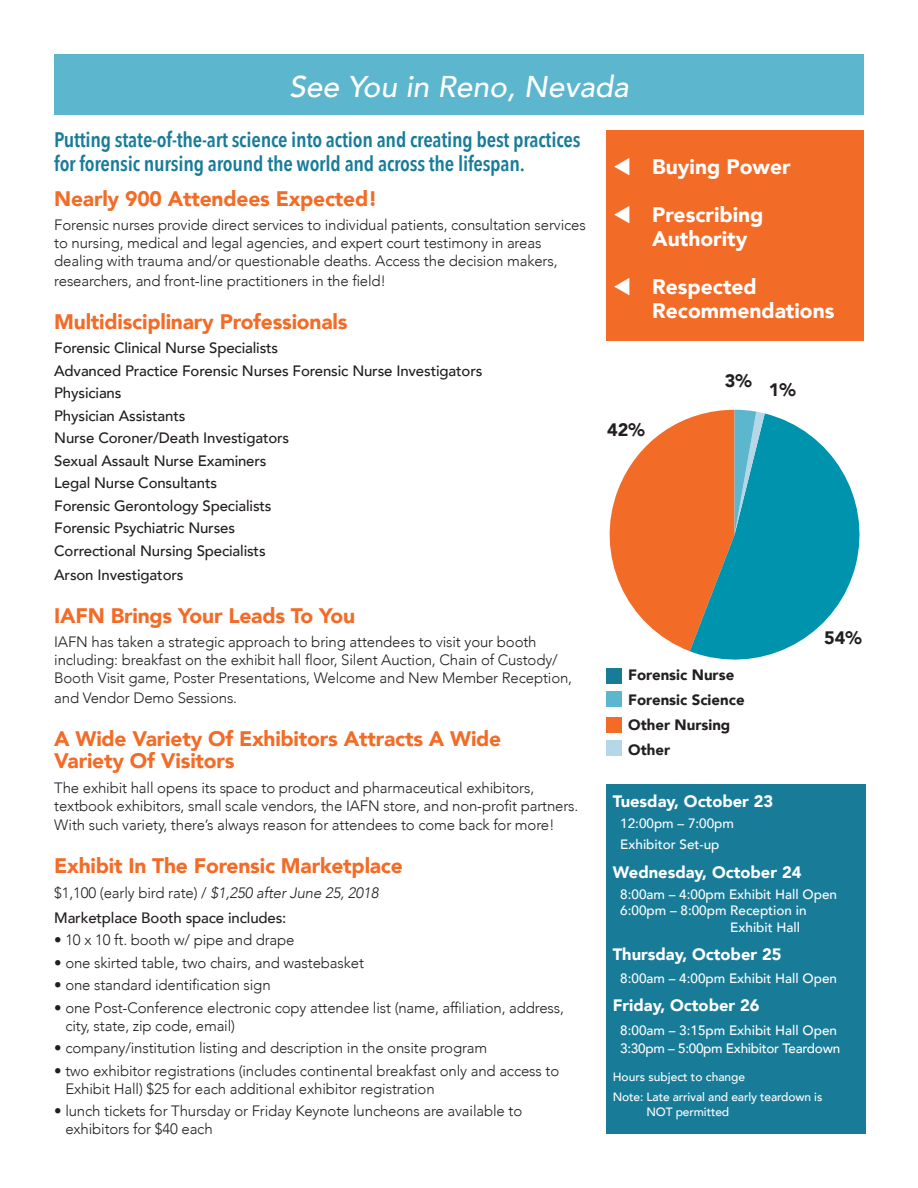
<style>
.page{position:relative;width:918px;height:1188px;background:#fff}
.page>*{position:absolute;margin:0;border:0;box-sizing:border-box;transform-origin:0 0}
.t1{font:italic 500 30px "Avenir";color:#fff}
.t2{font:900 21px/22.5px "Avenir";letter-spacing:-.01em;color:#f36c27}
.t3{font:600 21px/24px "Avenir Next Condensed";letter-spacing:-.01em;color:#187c99}
.t4{font:900 21px/24px "Avenir";color:#fff}
.t5{font:900 18px "Avenir";color:#231f20}
.t6{font:900 16.5px "Avenir";color:#fff}
.t7{font:300 15px/18px "Avenir";letter-spacing:-.01em;color:#231f20}
.t8{font:500 15px "Avenir";letter-spacing:-.01em;color:#231f20}
.t9{font:900 15px "Avenir";color:#231f20}
.t10{font:500 13.5px "Avenir";color:#fff}
.t11{font:500 13.5px/18px "Avenir";letter-spacing:-.02em;color:#fff}
.t12{font:500 12px/15px "Avenir";letter-spacing:-.01em;color:#fff}
.s1{font-style:italic}
</style>
<div class="page">
<div style="left:606px;top:784px;width:259px;height:350px;background:#187c99"></div>
<div style="left:54px;top:54px;width:810px;height:60px;background:#5bb6ce"></div>
<div style="left:606px;top:130px;width:258px;height:211px;background:#f36c27"></div>
<svg style="left:690px;top:413px;width:170px;height:247px;fill:#0093ad"></svg>
<svg style="left:609px;top:410px;width:156px;height:241px"></svg>
<div style="left:606px;top:668px;width:15px;height:15px;background:#187c99"></div>
<div style="left:606px;top:692px;width:15px;height:15px;background:#5bb6ce"></div>
<div style="left:606px;top:717px;width:15px;height:15px;background:#f36c27"></div>
<div style="left:606px;top:741px;width:15px;height:15px;background:#b5d7e7"></div>
<p class="t1" style="left:289px;top:69px;width:341px">See You in Reno, Nevada</p>
<p class="t3" style="left:54px;top:127px;width:528px">Putting state-of-the-art science into action and creating best practices for forensic nursing around the world and across the lifespan.</p>
<p class="t2" style="left:54px;top:186px;width:325px">Nearly 900 Attendees Expected!</p>
<p class="t7" style="left:54px;top:216px;width:533px">Forensic nurses provide direct services to individual patients, consultation services to nursing, medical and legal agencies, and expert court testimony in areas dealing with trauma and/or questionable deaths. Access the decision makers,</p>
<p class="t7" style="left:54px;top:272px;width:333px">researchers, and front-line practitioners in the field!</p>
<p class="t2" style="left:54px;top:309px;width:295px">Multidisciplinary Professionals</p>
<p class="t8" style="left:54px;top:335px;width:226px">Forensic Clinical Nurse Specialists</p>
<p class="t8" style="left:54px;top:358px;width:430px">Advanced Practice Forensic Nurses Forensic Nurse Investigators</p>
<p class="t8" style="left:54px;top:380px;width:69px">Physicians</p>
<p class="t8" style="left:54px;top:403px;width:133px">Physician Assistants</p>
<p class="t8" style="left:54px;top:425px;width:237px">Nurse Coroner/Death Investigators</p>
<p class="t8" style="left:54px;top:448px;width:214px">Sexual Assault Nurse Examiners</p>
<p class="t8" style="left:54px;top:470px;width:164px">Legal Nurse Consultants</p>
<p class="t8" style="left:54px;top:493px;width:219px">Forensic Gerontology Specialists</p>
<p class="t8" style="left:54px;top:515px;width:182px">Forensic Psychiatric Nurses</p>
<p class="t8" style="left:54px;top:538px;width:213px">Correctional Nursing Specialists</p>
<p class="t8" style="left:54px;top:562px;width:131px">Arson Investigators</p>
<p class="t2" style="left:54px;top:603px;width:302px">IAFN Brings Your Leads To You</p>
<p class="t7" style="left:54px;top:633px;width:519px">IAFN has taken a strategic approach to bring attendees to visit your booth including: breakfast on the exhibit hall floor, Silent Auction, Chain of Custody/<br>Booth Visit game, Poster Presentations, Welcome and New Member Reception,</p>
<p class="t7" style="left:54px;top:689px;width:184px">and Vendor Demo Sessions.</p>
<p class="t2" style="left:54px;top:726px;width:449px">A Wide Variety Of Exhibitors Attracts A Wide<br>Variety Of Visitors</p>
<p class="t7" style="left:54px;top:779px;width:526px">The exhibit hall opens its space to product and pharmaceutical exhibitors, textbook exhibitors, small scale vendors, the IAFN store, and non-profit partners.</p>
<p class="t7" style="left:54px;top:816px;width:502px">With such variety, there’s always reason for attendees to come back for more!</p>
<p class="t2" style="left:54px;top:854px;width:350px">Exhibit In The Forensic Marketplace</p>
<p class="t7" style="left:54px;top:884px;width:326px">$1,100 (early bird rate) / <span class="s1">$1,250 after June 25, 2018</span></p>
<p class="t8" style="left:54px;top:904px;width:234px">Marketplace Booth space includes:</p>
<p class="t7" style="left:54px;top:931px;width:242px">• 10 x 10 ft. booth w/ pipe and drape</p>
<p class="t7" style="left:54px;top:953px;width:311px">• one skirted table, two chairs, and wastebasket</p>
<p class="t7" style="left:54px;top:976px;width:218px">• one standard identification sign</p>
<p class="t7" style="left:65px;top:998px;width:500px;text-indent:-11px">• one Post-Conference electronic copy attendee list (name, affiliation, address, city, state, zip code, email)</p>
<p class="t7" style="left:54px;top:1039px;width:435px">• company/institution listing and description in the onsite program</p>
<p class="t7" style="left:65px;top:1061px;width:495px;text-indent:-11px">• two exhibitor registrations (includes continental breakfast only and access to<br>Exhibit Hall) $25 for each additional exhibitor registration</p>
<p class="t7" style="left:65px;top:1102px;width:458px;text-indent:-11px">• lunch tickets for Thursday or Friday Keynote luncheons are available to exhibitors for $40 each</p>
<p class="t4" style="left:613px;top:155px;width:179px">▼ Buying Power</p>
<p class="t4" style="left:652px;top:203px;width:113px;text-indent:-39px">▼ Prescribing<br>Authority</p>
<p class="t4" style="left:652px;top:275px;width:184px;text-indent:-39px">▼ Respected<br>Recommendations</p>
<p class="t5" style="left:607px;top:414px;width:39px">42%</p>
<p class="t5" style="left:725px;top:366px;width:28px">3%</p>
<p class="t5" style="left:769px;top:374px;width:28px">1%</p>
<p class="t9" style="left:628px;top:662px;width:108px">Forensic Nurse</p>
<p class="t9" style="left:628px;top:687px;width:118px">Forensic Science</p>
<p class="t9" style="left:628px;top:712px;width:104px">Other Nursing</p>
<p class="t9" style="left:628px;top:736px;width:43px">Other</p>
<p class="t5" style="left:824px;top:623px;width:39px">54%</p>
<p class="t6" style="left:613px;top:787px;width:162px">Tuesday, October 23</p>
<p class="t10" style="left:620px;top:812px;width:115px">12:00pm – 7:00pm</p>
<p class="t10" style="left:620px;top:833px;width:101px">Exhibitor Set-up</p>
<p class="t6" style="left:613px;top:858px;width:190px">Wednesday, October 24</p>
<p class="t10" style="left:620px;top:882px;width:218px">8:00am – 4:00pm Exhibit Hall Open</p>
<p class="t10" style="left:620px;top:899px;width:188px">6:00pm – 8:00pm Reception in</p>
<p class="t10" style="left:730px;top:915px;width:71px">Exhibit Hall</p>
<p class="t6" style="left:613px;top:940px;width:170px">Thursday, October 25</p>
<p class="t10" style="left:620px;top:966px;width:218px">8:00am – 4:00pm Exhibit Hall Open</p>
<p class="t6" style="left:613px;top:991px;width:148px">Friday, October 26</p>
<p class="t11" style="left:620px;top:1020px;width:221px">8:00am – 3:15pm Exhibit Hall Open<br>3:30pm – 5:00pm Exhibitor Teardown</p>
<p class="t12" style="left:613px;top:1069px;width:134px">Hours subject to change</p>
<p class="t12" style="left:646px;top:1088px;width:177px;text-indent:-34px">Note: Late arrival and early teardown is<br>NOT permitted</p>
</div>
